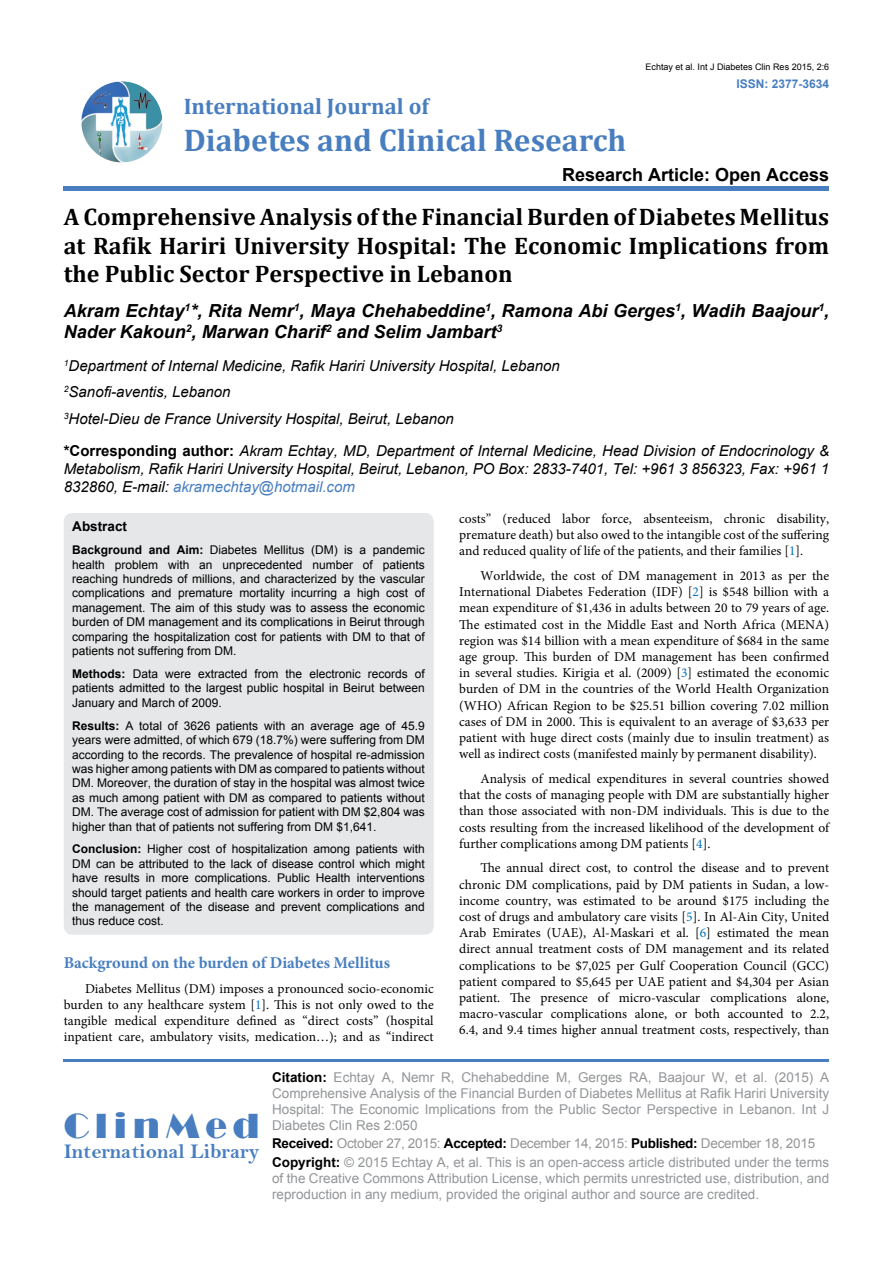
<style>
.page{position:relative;width:893px;height:1263px;background:#fff}
.page>*{position:absolute;margin:0;border:0;box-sizing:border-box;transform-origin:0 0}
.t1{font:36px "Broadway";letter-spacing:.16em;color:#487ec0}
.t2{font:700 31.5px "Cambria";color:#487ec0}
.t3{font:700 24px/28.8px "Cambria";color:#000;text-align:justify}
.t4{font:700 22.5px "Cambria";color:#487ec0}
.t5{font:21px "Bell MT Bold";color:#487ec0}
.t6{font:italic 700 18px/21.6px "Arial";color:#000}
.t7{font:700 18px "Arial";color:#000}
.t8{font:700 16.5px "Minion Pro";color:#487ec0}
.t9{font:italic 15px/26.5px "Arial";color:#000}
.t10{font:13.5px/16.2px "Minion Pro";color:#000;text-align:justify}
.t11{font:13.5px/16.2px "Arial";color:#939598}
.t12{font:700 13.5px "Arial";color:#000}
.t13{font:12px/14.4px "Arial";color:#000;text-align:justify}
.t14{font:700 12px "Arial";color:#487ec0}
.t15{font:9px "Arial";color:#000}
.s1{font-weight:700;font-style:normal}
.s2{color:#487ec0}
.s3{font-weight:700}
.s4{color:#0072bc}
.s5{font-weight:700;color:#000}
</style>
<div class="page">
<img style="left:81px;top:81px;width:81px;height:81px;border-radius:41px">
<div style="left:64px;top:186px;width:765px;height:5px;background:#487ec0"></div>
<hr style="left:64px;top:1059px;width:765px;height:2px;background:#487ec0">
<div style="left:64px;top:513px;width:370px;height:422px;background:#e6e7e8;border-radius:9px"></div>
<p class="t15" style="left:646px;top:61px;width:185px">Echtay et al. Int J Diabetes Clin Res 2015, 2:6</p>
<p class="t14" style="left:736px;top:75px;width:94px">ISSN: 2377-3634</p>
<h3 class="t4" style="left:184px;top:90px;width:247px">International Journal of</h3>
<h2 class="t2" style="left:184px;top:118px;width:444px">Diabetes and Clinical Research</h2>
<h3 class="t7" style="left:562px;top:163px;width:269px">Research Article: Open Access</h3>
<h3 class="t3" style="left:64px;top:201px;width:767px">A Comprehensive Analysis of the Financial Burden of Diabetes Mellitus at Rafik Hariri University Hospital: The Economic Implications from the Public Sector Perspective in Lebanon</h3>
<h3 class="t6" style="left:64px;top:300px;width:767px">Akram Echtay<sup>1</sup>*, Rita Nemr<sup>1</sup>, Maya Chehabeddine<sup>1</sup>, Ramona Abi Gerges<sup>1</sup>, Wadih Baajour<sup>1</sup>,<br>Nader Kakoun<sup>2</sup>, Marwan Charif<sup>2</sup> and Selim Jambart<sup>3</sup></h3>
<p class="t9" style="left:64px;top:352px;width:497px"><sup>1</sup>Department of Internal Medicine, Rafik Hariri University Hospital, Lebanon<br><sup>2</sup>Sanofi-aventis, Lebanon<br><sup>3</sup>Hotel-Dieu de France University Hospital, Beirut, Lebanon</p>
<p class="t9" style="left:64px;top:442px;width:767px;line-height:18px;text-align:justify"><span class="s1">*Corresponding author:</span> Akram Echtay, MD, Department of Internal Medicine, Head Division of Endocrinology &amp; Metabolism, Rafik Hariri University Hospital, Beirut, Lebanon, PO Box: 2833-7401, Tel: +961 3 856323, Fax: +961 1<br>832860, E-mail: <span class="s2">akramechtay@hotmail.com</span></p>
<p class="t12" style="left:72px;top:518px;width:56px">Abstract</p>
<p class="t13" style="left:72px;top:543px;width:354px"><span class="s3">Background and Aim:</span> Diabetes Mellitus (DM) is a pandemic health problem with an unprecedented number of patients reaching hundreds of millions, and characterized by the vascular complications and premature mortality incurring a high cost of management. The aim of this study was to assess the economic burden of DM management and its complications in Beirut through comparing the hospitalization cost for patients with DM to that of patients not suffering from DM.</p>
<p class="t13" style="left:72px;top:667px;width:354px"><span class="s3">Methods:</span> Data were extracted from the electronic records of patients admitted to the largest public hospital in Beirut between January and March of 2009.</p>
<p class="t13" style="left:72px;top:718px;width:354px"><span class="s3">Results:</span> A total of 3626 patients with an average age of 45.9 years were admitted, of which 679 (18.7%) were suffering from DM according to the records. The prevalence of hospital re-admission was higher among patients with DM as compared to patients without DM. Moreover, the duration of stay in the hospital was almost twice as much among patient with DM as compared to patients without DM. The average cost of admission for patient with DM $2,804 was higher than that of patients not suffering from DM $1,641.</p>
<p class="t13" style="left:72px;top:842px;width:354px"><span class="s3">Conclusion:</span> Higher cost of hospitalization among patients with DM can be attributed to the lack of disease control which might have results in more complications. Public Health interventions should target patients and health care workers in order to improve the management of the disease and prevent complications and thus reduce cost.</p>
<p class="t10" style="left:459px;top:510px;width:371px">costs” (reduced labor force, absenteeism, chronic disability, premature death) but also owed to the intangible cost of the suffering and reduced quality of life of the patients, and their families [<span class="s4">1</span>].</p>
<p class="t10" style="left:459px;top:568px;width:371px;text-indent:21px">Worldwide, the cost of DM management in 2013 as per the International Diabetes Federation (IDF) [<span class="s4">2</span>] is $548 billion with a mean expenditure of $1,436 in adults between 20 to 79 years of age.<br>The estimated cost in the Middle East and North Africa (MENA) region was $14 billion with a mean expenditure of $684 in the same age group. This burden of DM management has been confirmed in several studies. Kirigia et al. (2009) [<span class="s4">3</span>] estimated the economic burden of DM in the countries of the World Health Organization (WHO) African Region to be $25.51 billion covering 7.02 million cases of DM in 2000. This is equivalent to an average of $3,633 per patient with huge direct costs (mainly due to insulin treatment) as well as indirect costs (manifested mainly by permanent disability).</p>
<p class="t10" style="left:459px;top:770px;width:371px;text-indent:21px">Analysis of medical expenditures in several countries showed that the costs of managing people with DM are substantially higher than those associated with non-DM individuals. This is due to the costs resulting from the increased likelihood of the development of further complications among DM patients [<span class="s4">4</span>].</p>
<p class="t10" style="left:459px;top:860px;width:371px;text-indent:21px">The annual direct cost, to control the disease and to prevent chronic DM complications, paid by DM patients in Sudan, a low&shy;income country, was estimated to be around $175 including the cost of drugs and ambulatory care visits [<span class="s4">5</span>]. In Al-Ain City, United Arab Emirates (UAE), Al-Maskari et al. [<span class="s4">6</span>] estimated the mean direct annual treatment costs of DM management and its related complications to be $7,025 per Gulf Cooperation Council (GCC) patient compared to $5,645 per UAE patient and $4,304 per Asian patient. The presence of micro-vascular complications alone, macro-vascular complications alone, or both accounted to 2.2, 6.4, and 9.4 times higher annual treatment costs, respectively, than</p>
<p class="t8" style="left:64px;top:951px;width:328px">Background on the burden of Diabetes Mellitus</p>
<p class="t10" style="left:64px;top:980px;width:371px;text-indent:21px">Diabetes Mellitus (DM) imposes a pronounced socio-economic burden to any healthcare system [<span class="s4">1</span>]. This is not only owed to the tangible medical expenditure defined as “direct costs” (hospital inpatient care, ambulatory visits, medication…); and as “indirect</p>
<h1 class="t1" style="left:64px;top:1105px;width:197px">ClinMed</h1>
<h3 class="t5" style="left:64px;top:1139px;width:197px">International Library</h3>
<p class="t11" style="left:272px;top:1069px;width:559px;text-align:justify"><span class="s5">Citation:</span> Echtay A, Nemr R, Chehabeddine M, Gerges RA, Baajour W, et al. (2015) A Comprehensive Analysis of the Financial Burden of Diabetes Mellitus at Rafik Hariri University Hospital: The Economic Implications from the Public Sector Perspective in Lebanon. Int J Diabetes Clin Res 2:050</p>
<p class="t11" style="left:272px;top:1135px;width:559px;line-height:18.3px"><span class="s5">Received:</span> October 27, 2015: <span class="s5">Accepted:</span> December 14, 2015: <span class="s5">Published:</span> December 18, 2015<br><span class="s5">Copyright:</span> © 2015 Echtay A, et al. This is an open-access article distributed under the terms</p>
<p class="t11" style="left:272px;top:1170px;width:559px">of the Creative Commons Attribution License, which permits unrestricted use, distribution, and reproduction in any medium, provided the original author and source are credited.</p>
</div>
